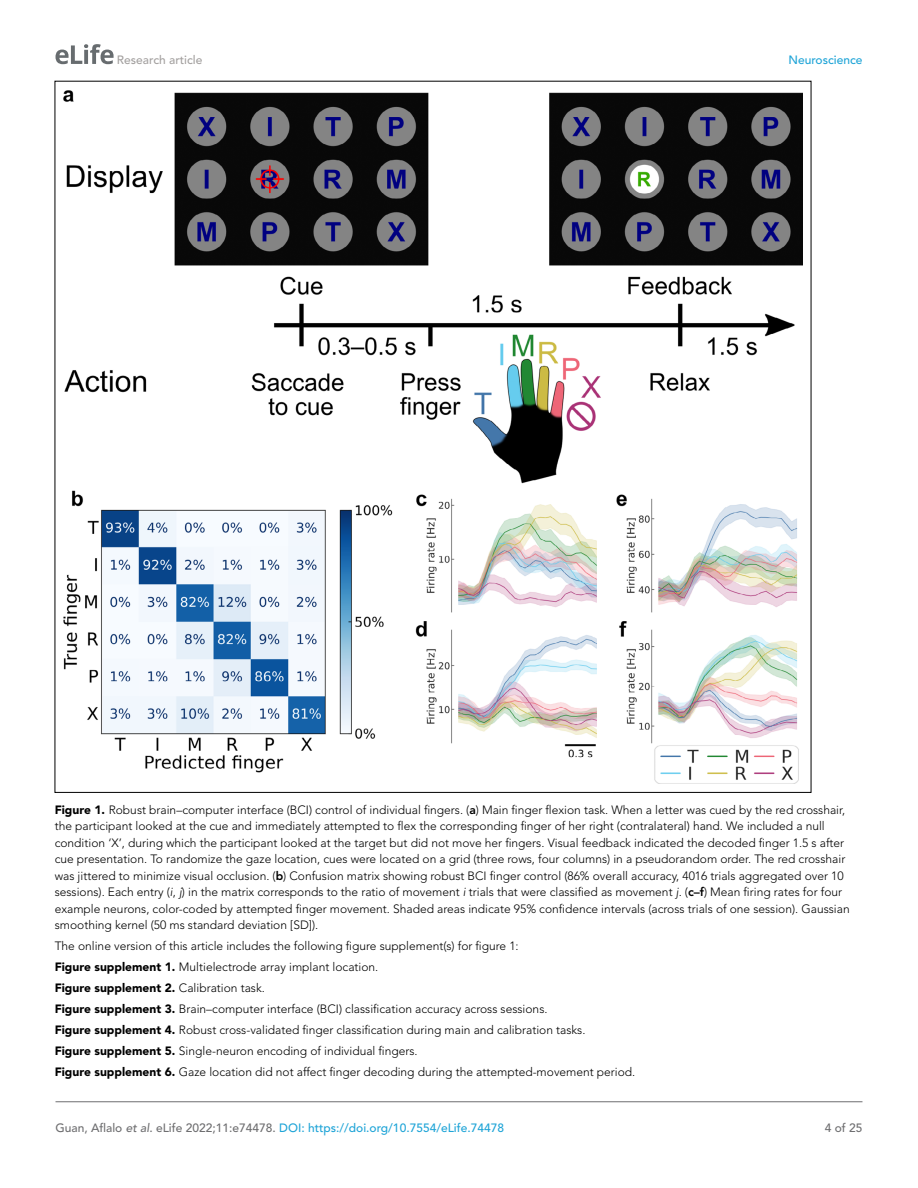
<style>
.page{position:relative;width:918px;height:1188px;background:#fff}
.page>*{position:absolute;margin:0;border:0;box-sizing:border-box;transform-origin:0 0}
.t1{font:300 12px/16.5px "Avenir LT Std";color:#000}
.t2{font:500 12px "Avenir LT Std";color:#1ea4d7}
.t3{font:500 12px "Avenir LT Std";color:#a3a09f}
.t4{font:500 12px "Avenir LT Std";color:#6e6e70}
.s1{font-weight:900}
.s2{font-weight:800}
.s3{font-style:italic}
.s4{color:#6e6e70}
.s5{font-style:italic;color:#6e6e70}
</style>
<div class="page">
<svg style="left:56px;top:44px;width:58px;height:20px"></svg>
<hr style="left:56px;top:1101px;width:806px;height:1px;background:#6e6e70">
<img style="left:64px;top:90px;width:738px;height:693px">
<p class="t3" style="left:117px;top:53px;width:87px">Research article</p>
<p class="t2" style="left:788px;top:53px;width:76px">Neuroscience</p>
<p class="t1" style="left:55px;top:801px;width:796px"><span class="s1">Figure 1.</span> Robust brain–computer interface (BCI) control of individual fingers. (<span class="s2">a</span>) Main finger flexion task. When a letter was cued by the red crosshair, the participant looked at the cue and immediately attempted to flex the corresponding finger of her right (contralateral) hand. We included a null condition ‘X’, during which the participant looked at the target but did not move her fingers. Visual feedback indicated the decoded finger 1.5 s after cue presentation. To randomize the gaze location, cues were located on a grid (three rows, four columns) in a pseudorandom order. The red crosshair was jittered to minimize visual occlusion. (<span class="s2">b</span>) Confusion matrix showing robust BCI finger control (86% overall accuracy, 4016 trials aggregated over 10 sessions). Each entry (<span class="s3">i</span>, <span class="s3">j</span>) in the matrix corresponds to the ratio of movement <span class="s3">i</span> trials that were classified as movement <span class="s3">j</span>. (<span class="s2">c–f</span>) Mean firing rates for four example neurons, color-coded by attempted finger movement. Shaded areas indicate 95% confidence intervals (across trials of one session). Gaussian smoothing kernel (50 ms standard deviation [SD]).</p>
<p class="t1" style="left:55px;top:936px;width:582px;line-height:21px">The online version of this article includes the following figure supplement(s) for figure 1:<br><span class="s1">Figure supplement 1.</span> Multielectrode array implant location.<br><span class="s1">Figure supplement 2.</span> Calibration task.<br><span class="s1">Figure supplement 3.</span> Brain–computer interface (BCI) classification accuracy across sessions.<br><span class="s1">Figure supplement 4.</span> Robust cross-validated finger classification during main and calibration tasks.<br><span class="s1">Figure supplement 5.</span> Single-neuron encoding of individual fingers.<br><span class="s1">Figure supplement 6.</span> Gaze location did not affect finger decoding during the attempted-movement period.</p>
<p class="t2" style="left:56px;top:1121px;width:450px"><span class="s4">Guan, Aflalo</span> <span class="s5">et al</span><span class="s4">. eLife 2022;11:e74478.</span> DOI: https://doi.org/10.7554/eLife.74478</p>
<p class="t4" style="left:825px;top:1121px;width:39px">4 of 25</p>
</div>
